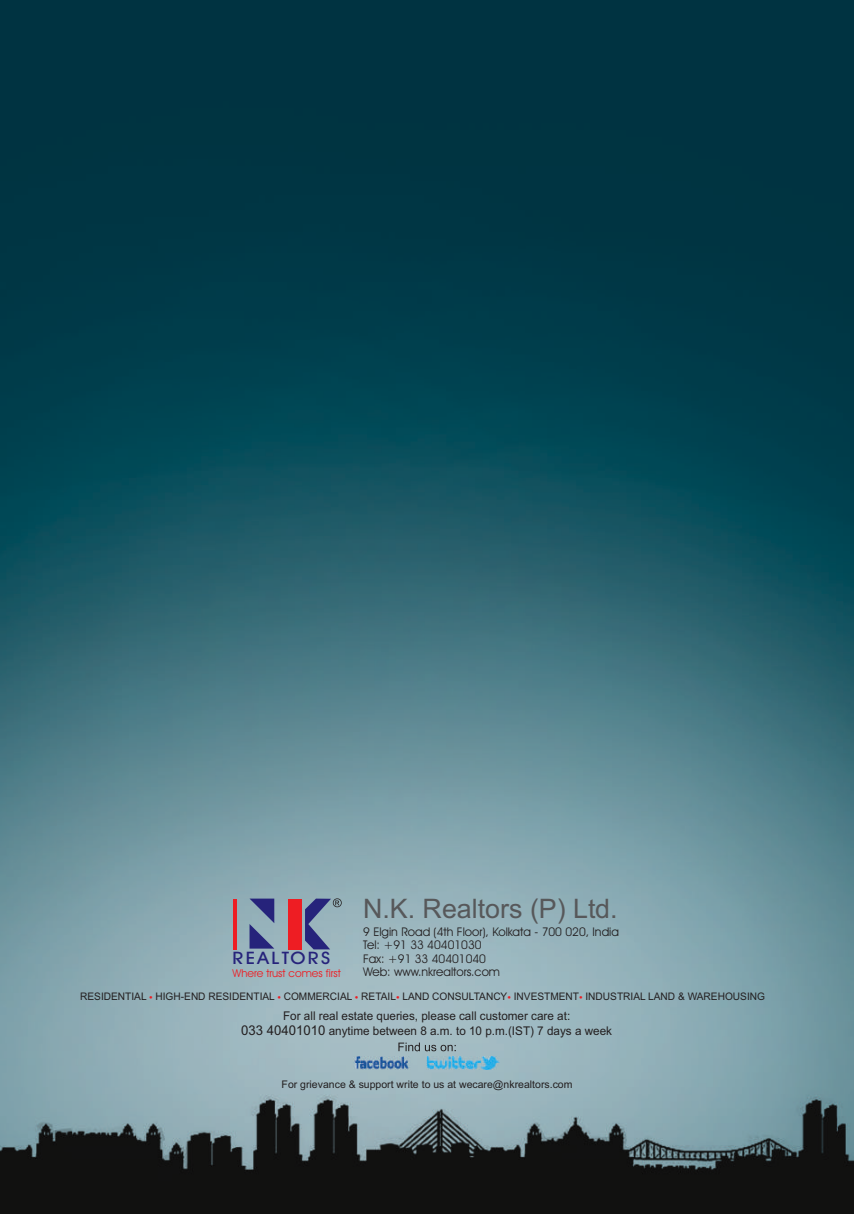
<style>
.page{position:relative;width:854px;height:1214px;background:#fff}
.page>*{position:absolute;margin:0;border:0;box-sizing:border-box;transform-origin:0 0}
.t1{font:26.85px "Arial";color:#57585a}
.t2{font:17.25px "Avant Garde Md BT";letter-spacing:.125em;color:#26237b;scale:1.11 1}
.t3{font:12px/14.7px "Arial";color:#231f20;text-align:center}
.t4{font:12px/13.2px "Avant Garde Bk BT";color:#231f20}
.t5{font:10.95px "Avant Garde Bk BT";color:#ee1d23}
.t6{font:10.5px "Arial";color:#231f20}
.t7{font:10.35px "Arial";color:#231f20}
.s1{color:#ee1d23}
.s2{font-size:13.5px}
</style>
<div class="page">
<img style="left:0;top:0;width:853px;height:1214px">
<svg style="left:398px;top:1042px;width:58px;height:9px"></svg>
<img style="left:427px;top:1056px;width:72px;height:13px">
<img style="left:354px;top:1056px;width:59px;height:13px">
<hr style="left:233px;top:898px;width:4px;height:51px;background:#ee1d23">
<div style="left:288px;top:898px;width:14px;height:51px;background:#ee1d23"></div>
<svg style="left:249px;top:898px;width:25px;height:50px"></svg>
<svg style="left:305px;top:898px;width:37px;height:51px;background:#7181a4"></svg>
<h1 class="t1" style="left:363px;top:898px;width:256px">N.K. Realtors (P) Ltd.</h1>
<p class="t4" style="left:363px;top:926px;width:257px">9 Elgin Road (4th Floor), Kolkata - 700 020, India<br>Tel: +91 33 40401030<br>Fax: +91 33 40401040<br>Web: www.nkrealtors.com</p>
<h2 class="t2" style="left:232px;top:950px;width:89px">REALTORS</h2>
<p class="t5" style="left:232px;top:969px;width:110px">Where trust comes first</p>
<p class="t7" style="left:80px;top:992px;width:686px">RESIDENTIAL <span class="s1">•</span> HIGH-END RESIDENTIAL <span class="s1">•</span> COMMERCIAL <span class="s1">•</span> RETAIL<span class="s1">•</span> LAND CONSULTANCY<span class="s1">•</span> INVESTMENT<span class="s1">•</span> INDUSTRIAL LAND &amp; WAREHOUSING</p>
<p class="t3" style="left:241px;top:1009px;width:372px">For all real estate queries, please call customer care at:<br><span class="s2">033 40401010</span> anytime between 8 a.m. to 10 p.m.(IST) 7 days a week</p>
<p class="t6" style="left:281px;top:1080px;width:292px">For grievance &amp; support write to us at wecare@nkrealtors.com</p>
</div>
